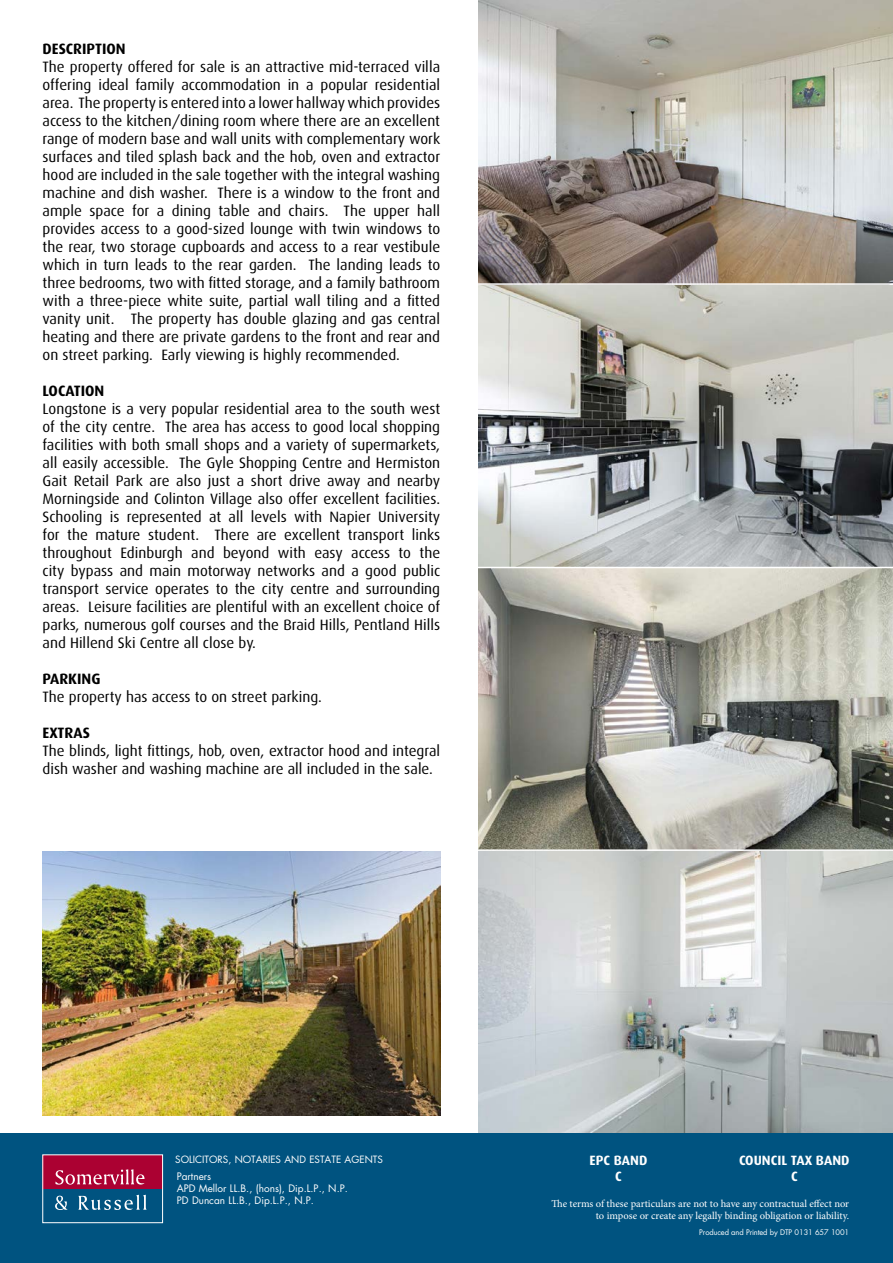
<style>
.page{position:relative;width:893px;height:1263px;background:#fff}
.page>*{position:absolute;margin:0;border:0;box-sizing:border-box;transform-origin:0 0}
._6_Body_Text{font:15px/18px "Dax";color:#000;text-align:justify}
._6_Body_Text-2{font:700 15px "Dax";color:#000}
.t1{font:700 13.5px "Dax";color:#fff}
.t2{font:10.5px/12.6px "Minion Pro";color:#fff;text-align:right}
.t3{font:10.05px "Futura";color:#fff}
.t4{font:9.75px "Futura";color:#fff}
.t5{font:7.5px "Futura";letter-spacing:-.015em;color:#fff}
</style>
<div class="page">
<img style="left:478px;top:851px;width:415px;height:282px">
<img style="left:43px;top:851px;width:397px;height:264px">
<svg style="left:478px;top:285px;width:415px;height:282px;background:#a8a9a7"></svg>
<svg style="left:478px;top:568px;width:415px;height:281px;background:#a09f97"></svg>
<svg style="left:478px;top:0;width:415px;height:283px;background:#aba69e"></svg>
<div style="left:0;top:1133px;width:893px;height:130px;background:#005380"></div>
<div style="left:43px;top:1155px;width:120px;height:34px;background:#ab0132"></div>
<div style="left:43px;top:1188px;width:120px;height:34px;background:#005380"></div>
<div style="left:42px;top:1154px;width:121px;height:69px;border:1px solid #fff"></div>
<svg style="left:55px;top:1195px;width:92px;height:15px"></svg>
<svg style="left:56px;top:1169px;width:89px;height:15px"></svg>
<p class="_6_Body_Text-2" style="left:43px;top:40px;width:85px">DESCRIPTION</p>
<p class="_6_Body_Text" style="left:43px;top:58px;width:399px">The property offered for sale is an attractive mid-terraced villa offering ideal family accommodation in a popular residential area. The property is entered into a lower hallway which provides access to the kitchen/dining room where there are an excellent range of modern base and wall units with complementary work surfaces and tiled splash back and the hob, oven and extractor hood are included in the sale together with the integral washing machine and dish washer. There is a window to the front and ample space for a dining table and chairs. The upper hall provides access to a good-sized lounge with twin windows to the rear, two storage cupboards and access to a rear vestibule which in turn leads to the rear garden. The landing leads to three bedrooms, two with fitted storage, and a family bathroom with a three-piece white suite, partial wall tiling and a fitted vanity unit. The property has double glazing and gas central heating and there are private gardens to the front and rear and on street parking. Early viewing is highly recommended.</p>
<p class="_6_Body_Text-2" style="left:43px;top:382px;width:63px">LOCATION</p>
<p class="_6_Body_Text" style="left:43px;top:400px;width:399px">Longstone is a very popular residential area to the south west of the city centre. The area has access to good local shopping facilities with both small shops and a variety of supermarkets, all easily accessible. The Gyle Shopping Centre and Hermiston Gait Retail Park are also just a short drive away and nearby Morningside and Colinton Village also offer excellent facilities.<br>Schooling is represented at all levels with Napier University for the mature student. There are excellent transport links throughout Edinburgh and beyond with easy access to the city bypass and main motorway networks and a good public transport service operates to the city centre and surrounding areas. Leisure facilities are plentiful with an excellent choice of parks, numerous golf courses and the Braid Hills, Pentland Hills and Hillend Ski Centre all close by.</p>
<p class="_6_Body_Text-2" style="left:43px;top:670px;width:59px">PARKING</p>
<p class="_6_Body_Text" style="left:43px;top:688px;width:281px">The property has access to on street parking.</p>
<p class="_6_Body_Text-2" style="left:43px;top:724px;width:49px">EXTRAS</p>
<p class="_6_Body_Text" style="left:43px;top:742px;width:399px">The blinds, light fittings, hob, oven, extractor hood and integral dish washer and washing machine are all included in the sale.</p>
<p class="t4" style="left:175px;top:1153px;width:209px">SOLICITORS, NOTARIES AND ESTATE AGENTS</p>
<p class="t1" style="left:590px;top:1152px;width:59px">EPC BAND</p>
<p class="t1" style="left:739px;top:1152px;width:112px">COUNCIL TAX BAND</p>
<p class="t1" style="left:791px;top:1169px;width:8px">C</p>
<p class="t3" style="left:177px;top:1170px;width:36px">Partners</p>
<p class="t1" style="left:615px;top:1169px;width:8px">C</p>
<p class="t3" style="left:177px;top:1182px;width:173px">APD Mellor LL.B., (hons), Dip.L.P., N.P.</p>
<p class="t3" style="left:177px;top:1194px;width:139px">PD Duncan LL.B., Dip.L.P., N.P.</p>
<p class="t2" style="left:551px;top:1197px;width:299px">The terms of these particulars are not to have any contractual effect nor to impose or create any legally binding obligation or liability.</p>
<p class="t5" style="left:699px;top:1227px;width:151px">Produced and Printed by DTP 0131 657 1001</p>
</div>
